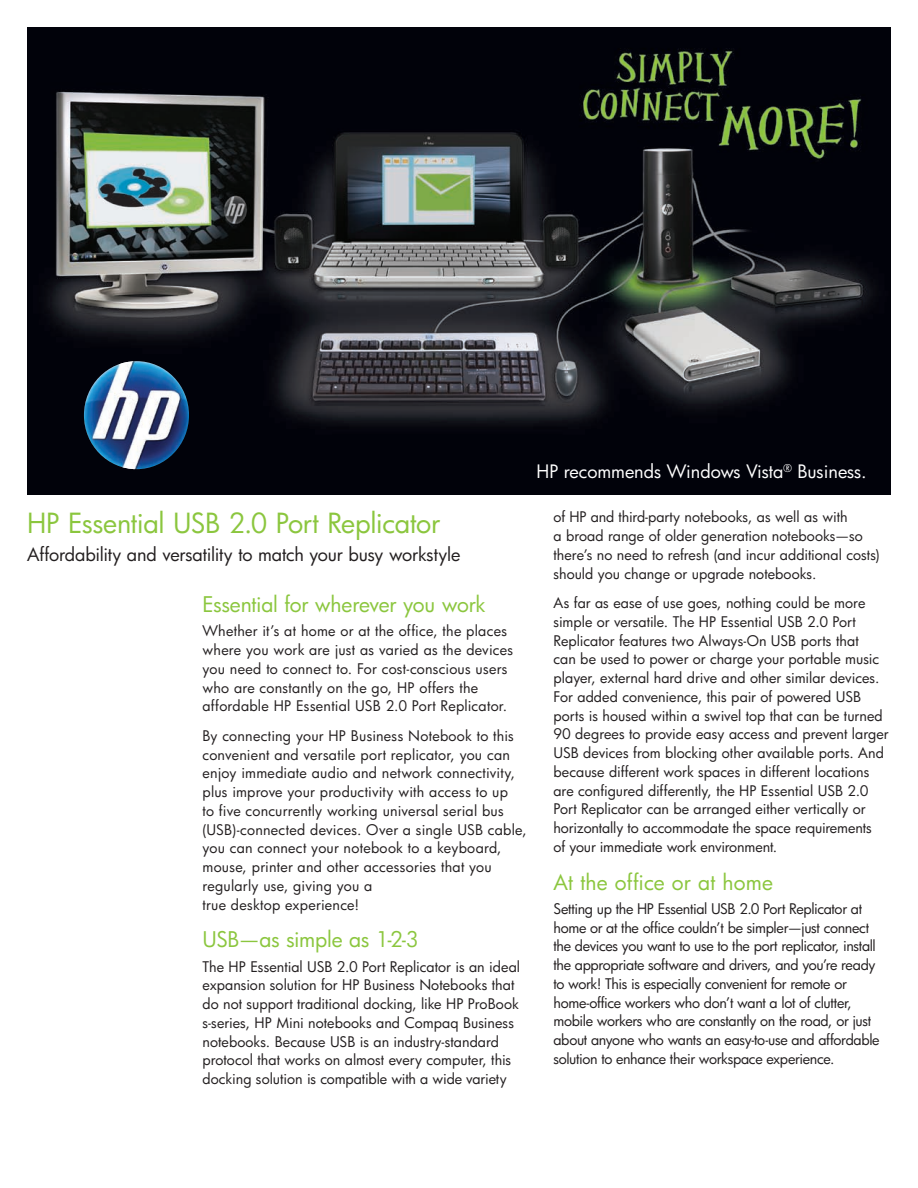
<style>
.page{position:relative;width:918px;height:1188px;background:#fff}
.page>*{position:absolute;margin:0;border:0;box-sizing:border-box;transform-origin:0 0}
.t1{font:27px "HP Futura";letter-spacing:-.015em;color:#8bc63e}
.t2{font:21px "HP Futura";letter-spacing:-.01em;color:#8bc63e}
.t3{font:18px "HP Futura";letter-spacing:-.01em;color:#231f20}
.t4{font:18px "HP Futura";color:#fff}
.t5{font:14.25px/18.8px "HP Futura";color:#231f20}
.t6{font:14.25px/18.8px "HP Futura";letter-spacing:-.025em;color:#231f20}
</style>
<div class="page">
<img style="left:27px;top:27px;width:864px;height:468px">
<img style="left:84px;top:361px;width:105px;height:108px">
<p class="t4" style="left:537px;top:459px;width:332px">HP recommends Windows Vista<sup>®</sup> Business.</p>
<h1 class="t1" style="left:27px;top:505px;width:415px">HP Essential USB 2.0 Port Replicator</h1>
<p class="t3" style="left:27px;top:542px;width:435px">Affordability and versatility to match your busy workstyle</p>
<h2 class="t2" style="left:202px;top:590px;width:285px">Essential for wherever you work</h2>
<p class="t5" style="left:202px;top:621px;width:312px">Whether it’s at home or at the office, the places where you work are just as varied as the devices you need to connect to. For cost-conscious users who are constantly on the go, HP offers the affordable HP Essential USB 2.0 Port Replicator.</p>
<p class="t5" style="left:202px;top:726px;width:326px">By connecting your HP Business Notebook to this convenient and versatile port replicator, you can enjoy immediate audio and network connectivity, plus improve your productivity with access to up<br>to five concurrently working universal serial bus (USB)-connected devices. Over a single USB cable, you can connect your notebook to a keyboard, mouse, printer and other accessories that you regularly use, giving you a<br>true desktop experience!</p>
<h2 class="t2" style="left:202px;top:926px;width:218px">USB—as simple as 1-2-3</h2>
<p class="t5" style="left:202px;top:957px;width:319px">The HP Essential USB 2.0 Port Replicator is an ideal expansion solution for HP Business Notebooks that do not support traditional docking, like HP ProBook s-series, HP Mini notebooks and Compaq Business notebooks. Because USB is an industry-standard protocol that works on almost every computer, this docking solution is compatible with a wide variety</p>
<p class="t5" style="left:554px;top:507px;width:328px">of HP and third-party notebooks, as well as with<br>a broad range of older generation notebooks—so there’s no need to refresh (and incur additional costs) should you change or upgrade notebooks.</p>
<p class="t5" style="left:554px;top:593px;width:337px">As far as ease of use goes, nothing could be more simple or versatile. The HP Essential USB 2.0 Port Replicator features two Always-On USB ports that<br>can be used to power or charge your portable music player, external hard drive and other similar devices.<br>For added convenience, this pair of powered USB ports is housed within a swivel top that can be turned 90 degrees to provide easy access and prevent larger USB devices from blocking other available ports. And because different work spaces in different locations are configured differently, the HP Essential USB 2.0<br>Port Replicator can be arranged either vertically or horizontally to accommodate the space requirements<br>of your immediate work environment.</p>
<h2 class="t2" style="left:554px;top:868px;width:221px">At the office or at home</h2>
<p class="t6" style="left:554px;top:899px;width:328px">Setting up the HP Essential USB 2.0 Port Replicator at home or at the office couldn’t be simpler—just connect the devices you want to use to the port replicator, install the appropriate software and drivers, and you’re ready to work! This is especially convenient for remote or home-office workers who don’t want a lot of clutter, mobile workers who are constantly on the road, or just about anyone who wants an easy-to-use and affordable solution to enhance their workspace experience.</p>
</div>
